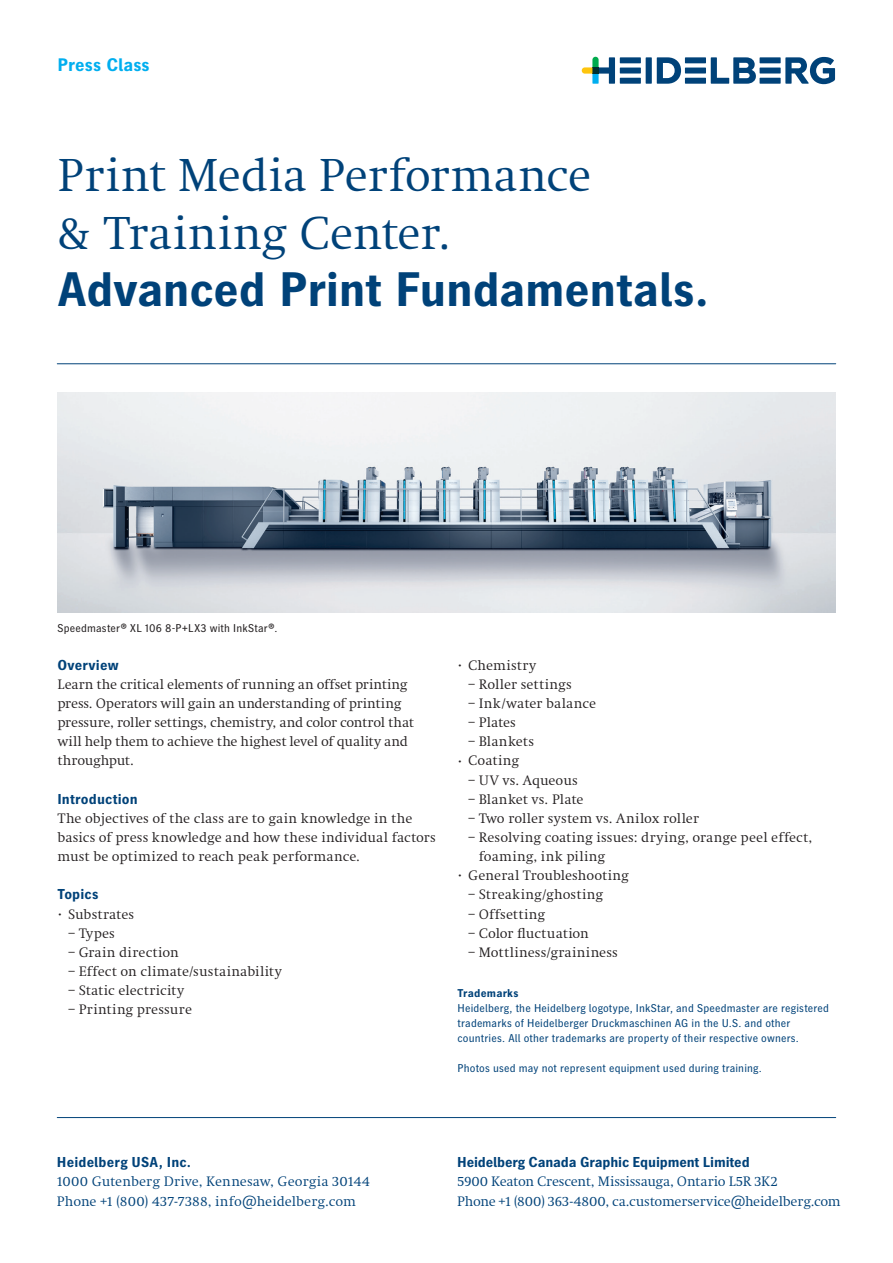
<style>
.page{position:relative;width:893px;height:1263px;background:#fff}
.page>*{position:absolute;margin:0;border:0;box-sizing:border-box;transform-origin:0 0}
._001_Headline_2_A4_A{font:48px/57.4px "Heidelberg Antiqua ML";letter-spacing:-.005em;color:#004279}
._010_Version_A4_Goth{font:700 18px "Heidelberg Gothic Ml";letter-spacing:.005em;color:#00aeef}
._003_Copy_Headline_A{font:14.25px/19.2px "Heidelberg Antiqua ML";letter-spacing:.005em;color:#231f20}
._209_Address_Regular{font:14.25px "Heidelberg Antiqua ML";letter-spacing:-.005em;color:#004279}
._209_Address_Bold_Bl{font:700 14.25px "Heidelberg Gothic Ml";letter-spacing:-.01em;color:#004279}
._003_Copy_Headline_A-2{font:700 14.25px "Heidelberg Gothic Ml";letter-spacing:.01em;color:#004279}
._015_Address_Headlin{font:700 14.25px "Heidelberg Gothic Ml";letter-spacing:.01em;color:#004279}
._016_Imprint_Copy_A4{font:11.25px/14.9px "Heidelberg Gothic Ml";letter-spacing:.015em;color:#004279}
._004_Caption_A4_Goth{font:11.25px "Heidelberg Gothic Ml";letter-spacing:.02em;color:#231f20}
._016_Imprint_Headlin{font:700 11.25px "Heidelberg Gothic Ml";letter-spacing:.02em;color:#004279}
.s1{font-family:"Heidelberg Gothic Ml";font-weight:700}
.s2{font-size:7.5px}
</style>
<div class="page">
<hr style="left:57px;top:1117px;width:779px;height:1px;background:#004279">
<hr style="left:57px;top:363px;width:779px;height:1px;background:#004279">
<img style="left:57px;top:392px;width:779px;height:220px">
<svg style="left:657px;top:57px;width:24px;height:27px"></svg>
<div style="left:646px;top:57px;width:6px;height:27px;background:#004279"></div>
<div style="left:620px;top:57px;width:21px;height:6px;background:#004279"></div>
<div style="left:620px;top:68px;width:21px;height:6px;background:#004279"></div>
<div style="left:620px;top:78px;width:21px;height:6px;background:#004279"></div>
<div style="left:685px;top:57px;width:21px;height:6px;background:#004279"></div>
<div style="left:685px;top:68px;width:21px;height:6px;background:#004279"></div>
<div style="left:685px;top:78px;width:21px;height:6px;background:#004279"></div>
<svg style="left:711px;top:57px;width:45px;height:27px"></svg>
<div style="left:760px;top:57px;width:21px;height:6px;background:#004279"></div>
<div style="left:760px;top:68px;width:21px;height:6px;background:#004279"></div>
<div style="left:760px;top:78px;width:21px;height:6px;background:#004279"></div>
<svg style="left:785px;top:57px;width:50px;height:27px"></svg>
<svg style="left:582px;top:57px;width:33px;height:27px"></svg>
<p class="_010_Version_A4_Goth" style="left:57px;top:55px;width:94px">Press Class</p>
<p class="_001_Headline_2_A4_A" style="left:57px;top:147px;width:653px">Print Media Performance<br>&amp; Training Center.<br><span class="s1">Advanced Print Fundamentals.</span></p>
<p class="_004_Caption_A4_Goth" style="left:57px;top:621px;width:221px">Speedmaster® XL 106 8-P+LX3 with InkStar®.</p>
<p class="_003_Copy_Headline_A-2" style="left:57px;top:657px;width:63px">Overview</p>
<p class="_003_Copy_Headline_A" style="left:57px;top:675px;width:358px">Learn the critical elements of running an offset printing press. Operators will gain an understanding of printing pressure, roller settings, chemistry, and color control that will help them to achieve the highest level of quality and throughput.</p>
<p class="_003_Copy_Headline_A-2" style="left:57px;top:791px;width:82px">Introduction</p>
<p class="_003_Copy_Headline_A" style="left:57px;top:809px;width:380px">The objectives of the class are to gain knowledge in the basics of press knowledge and how these individual factors must be optimized to reach peak performance.</p>
<p class="_003_Copy_Headline_A-2" style="left:57px;top:886px;width:43px">Topics</p>
<p class="_003_Copy_Headline_A" style="left:57px;top:904px;width:78px"><span class="s2">•</span> Substrates</p>
<p class="_003_Copy_Headline_A" style="left:68px;top:923px;width:48px">– Types</p>
<p class="_003_Copy_Headline_A" style="left:68px;top:943px;width:112px">– Grain direction</p>
<p class="_003_Copy_Headline_A" style="left:68px;top:962px;width:215px">– Effect on climate/sustainability</p>
<p class="_003_Copy_Headline_A" style="left:68px;top:981px;width:118px">– Static electricity</p>
<p class="_003_Copy_Headline_A" style="left:68px;top:1000px;width:125px">– Printing pressure</p>
<p class="_003_Copy_Headline_A" style="left:457px;top:656px;width:80px"><span class="s2">•</span> Chemistry</p>
<p class="_003_Copy_Headline_A" style="left:468px;top:675px;width:105px">– Roller settings</p>
<p class="_003_Copy_Headline_A" style="left:468px;top:694px;width:129px">– Ink/water balance</p>
<p class="_003_Copy_Headline_A" style="left:468px;top:713px;width:49px">– Plates</p>
<p class="_003_Copy_Headline_A" style="left:468px;top:732px;width:67px">– Blankets</p>
<p class="_003_Copy_Headline_A" style="left:457px;top:751px;width:63px"><span class="s2">•</span> Coating</p>
<p class="_003_Copy_Headline_A" style="left:468px;top:770px;width:111px">– UV vs. Aqueous</p>
<p class="_003_Copy_Headline_A" style="left:468px;top:789px;width:117px">– Blanket vs. Plate</p>
<p class="_003_Copy_Headline_A" style="left:468px;top:809px;width:232px">– Two roller system vs. Anilox roller</p>
<p class="_003_Copy_Headline_A" style="left:479px;top:828px;width:335px;text-indent:-11px">– Resolving coating issues: drying, orange peel effect, foaming, ink piling</p>
<p class="_003_Copy_Headline_A" style="left:457px;top:866px;width:173px"><span class="s2">•</span> General Troubleshooting</p>
<p class="_003_Copy_Headline_A" style="left:468px;top:885px;width:136px">– Streaking/ghosting</p>
<p class="_003_Copy_Headline_A" style="left:468px;top:904px;width:79px">– Offsetting</p>
<p class="_003_Copy_Headline_A" style="left:468px;top:923px;width:122px">– Color fluctuation</p>
<p class="_003_Copy_Headline_A" style="left:468px;top:943px;width:151px">– Mottliness/graininess</p>
<p class="_016_Imprint_Headlin" style="left:457px;top:987px;width:63px">Trademarks</p>
<p class="_016_Imprint_Copy_A4" style="left:457px;top:1001px;width:373px">Heidelberg, the Heidelberg logotype, InkStar, and Speedmaster are registered trademarks of Heidelberger Druckmaschinen AG in the U.S. and other countries. All other trademarks are property of their respective owners.</p>
<p class="_016_Imprint_Copy_A4" style="left:457px;top:1060px;width:306px">Photos used may not represent equipment used during training.</p>
<p class="_015_Address_Headlin" style="left:57px;top:1154px;width:136px">Heidelberg USA, Inc.</p>
<p class="_209_Address_Regular" style="left:57px;top:1174px;width:315px">1000 Gutenberg Drive, Kennesaw, Georgia 30144</p>
<p class="_209_Address_Regular" style="left:57px;top:1193px;width:301px">Phone +1 (800) 437-7388, info@heidelberg.com</p>
<p class="_209_Address_Bold_Bl" style="left:457px;top:1154px;width:294px">Heidelberg Canada Graphic Equipment Limited</p>
<p class="_209_Address_Regular" style="left:457px;top:1174px;width:322px">5900 Keaton Crescent, Mississauga, Ontario L5R 3K2</p>
<p class="_209_Address_Regular" style="left:457px;top:1193px;width:385px">Phone +1 (800) 363-4800, ca.customerservice@heidelberg.com</p>
</div>
